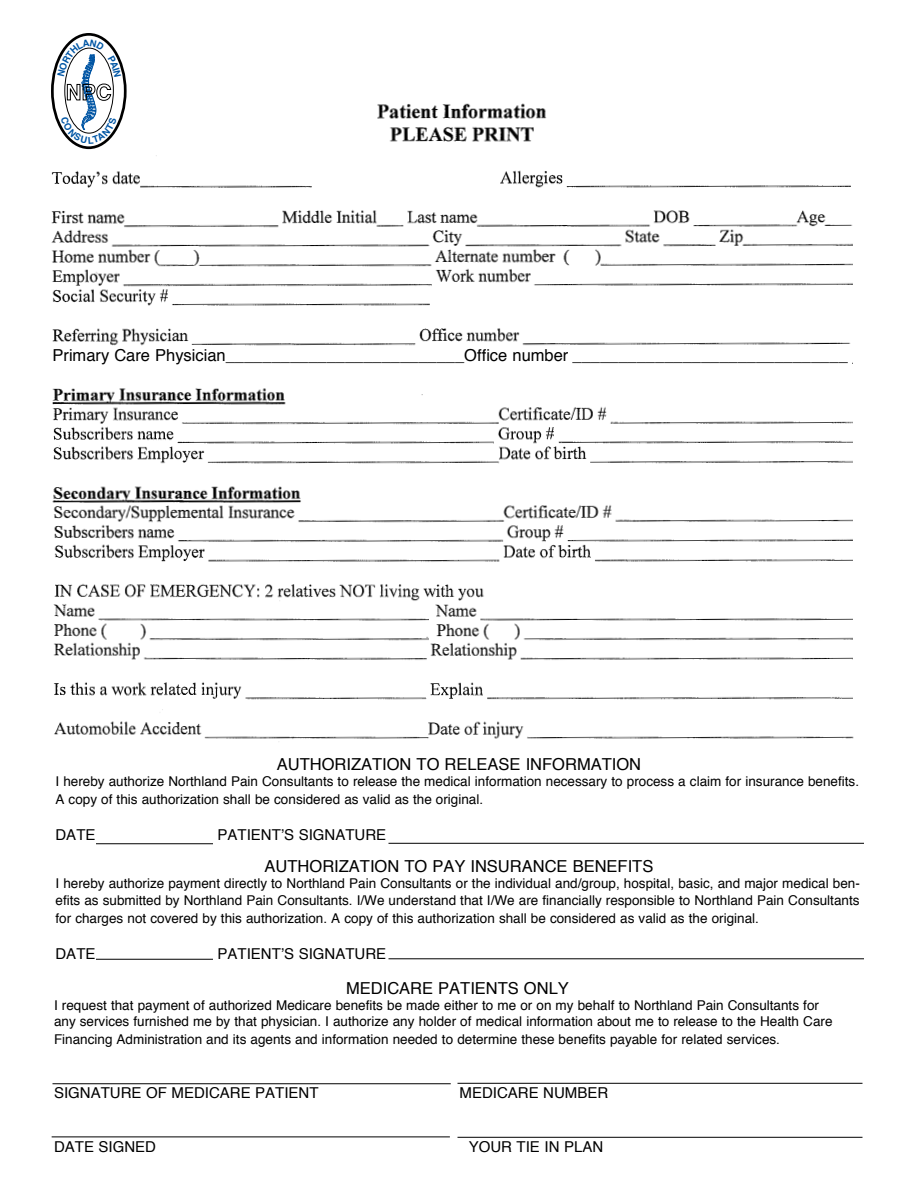
<style>
.page{position:relative;width:918px;height:1188px;background:#fff}
.page>*{position:absolute;margin:0;border:0;box-sizing:border-box;transform-origin:0 0}
.t1{font:16.5px "Helvetica";color:#000}
.t2{font:15px "Helvetica";color:#000}
.t3{font:13.5px/16.2px "Helvetica";color:#000}
</style>
<div class="page">
<hr style="left:96px;top:843px;width:117px;height:1px;background:#000">
<hr style="left:388px;top:843px;width:476px;height:1px;background:#000">
<hr style="left:96px;top:959px;width:117px;height:1px;background:#000">
<hr style="left:388px;top:958px;width:476px;height:1px;background:#000">
<hr style="left:52px;top:1083px;width:399px;height:1px;background:#000">
<hr style="left:458px;top:1083px;width:404px;height:1px;background:#000">
<hr style="left:52px;top:1137px;width:398px;height:1px;background:#000">
<hr style="left:458px;top:1137px;width:404px;height:1px;background:#000">
<img style="left:51px;top:103px;width:803px;height:639px">
<div style="left:27px;top:27px;width:102px;height:127px;background:#fff"></div>
<div style="left:51px;top:33px;width:76px;height:116px;border:3px solid #000;border-radius:50%"></div>
<div style="left:51px;top:347px;width:801px;height:21px;background:#fff"></div>
<hr style="left:430px;top:609px;width:4px;height:31px;background:#fff">
<svg style="left:57px;top:39px;width:64px;height:105px"></svg>
<p class="t1" style="left:52px;top:343px;width:797px">Primary Care Physician__________________________Office number ______________________________</p>
<p class="t1" style="left:277px;top:752px;width:366px">AUTHORIZATION TO RELEASE INFORMATION</p>
<p class="t3" style="left:56px;top:773px;width:805px;line-height:18px">I hereby authorize Northland Pain Consultants to release the medical information necessary to process a claim for insurance benefits.<br>A copy of this authorization shall be considered as valid as the original.</p>
<p class="t2" style="left:56px;top:824px;width:42px">DATE</p>
<p class="t2" style="left:218px;top:824px;width:170px">PATIENT’S SIGNATURE</p>
<p class="t1" style="left:265px;top:854px;width:390px">AUTHORIZATION TO PAY INSURANCE BENEFITS</p>
<p class="t3" style="left:56px;top:876px;width:806px">I hereby authorize payment directly to Northland Pain Consultants or the individual and/group, hospital, basic, and major medical ben&shy;efits as submitted by Northland Pain Consultants. I/We understand that I/We are financially responsible to Northland Pain Consultants</p>
<p class="t3" style="left:56px;top:910px;width:705px">for charges not covered by this authorization. A copy of this authorization shall be considered as valid as the original.</p>
<p class="t2" style="left:56px;top:942px;width:42px">DATE</p>
<p class="t2" style="left:218px;top:942px;width:170px">PATIENT’S SIGNATURE</p>
<p class="t1" style="left:346px;top:975px;width:224px">MEDICARE PATIENTS ONLY</p>
<p class="t3" style="left:54px;top:998px;width:780px">I request that payment of authorized Medicare benefits be made either to me or on my behalf to Northland Pain Consultants for any services furnished me by that physician. I authorize any holder of medical information about me to release to the Health Care</p>
<p class="t3" style="left:54px;top:1032px;width:728px">Financing Administration and its agents and information needed to determine these benefits payable for related services.</p>
<p class="t2" style="left:54px;top:1081px;width:266px">SIGNATURE OF MEDICARE PATIENT</p>
<p class="t2" style="left:460px;top:1081px;width:150px">MEDICARE NUMBER</p>
<p class="t2" style="left:54px;top:1135px;width:104px">DATE SIGNED</p>
<p class="t2" style="left:469px;top:1135px;width:136px">YOUR TIE IN PLAN</p>
</div>
